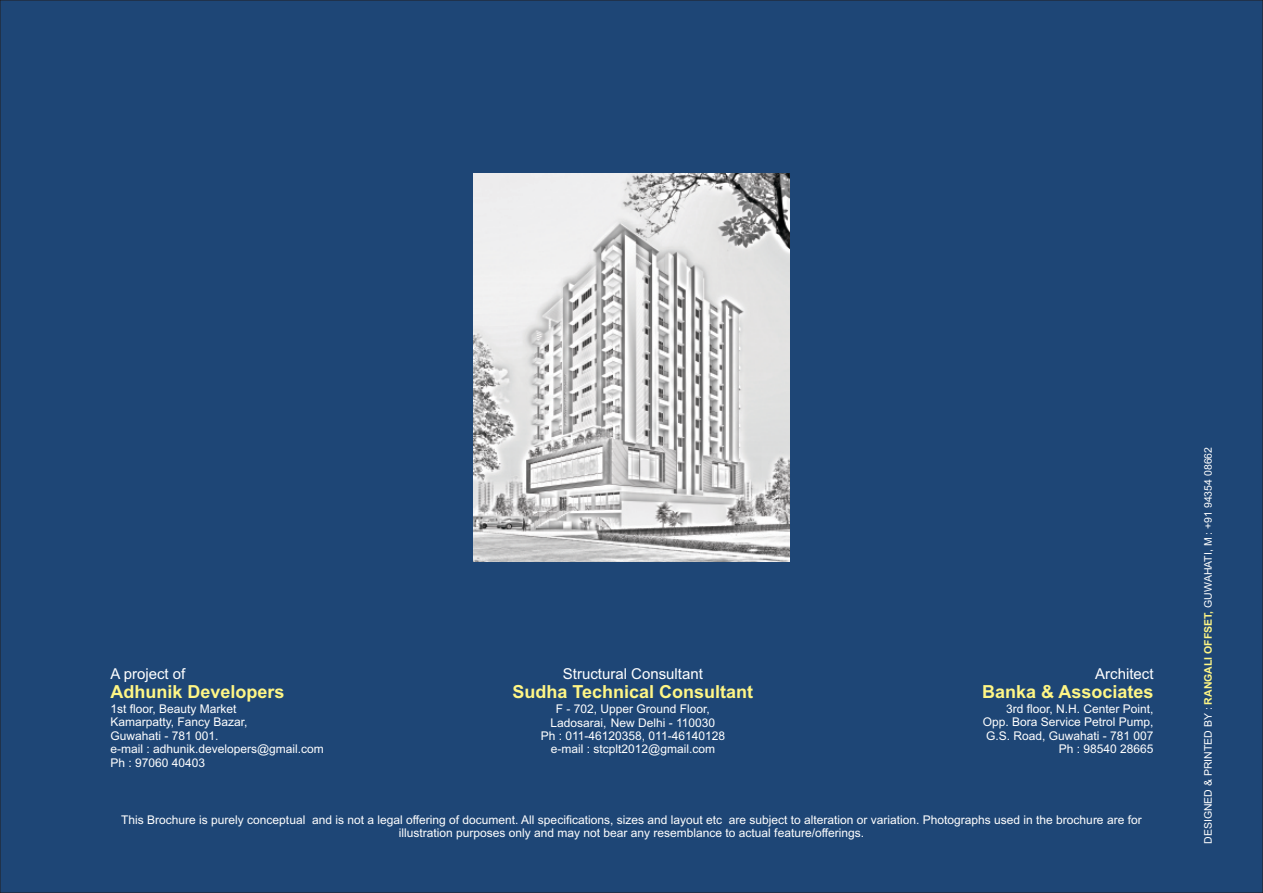
<style>
.page{position:relative;width:1263px;height:893px;background:#1e4676}
.page>*{position:absolute;margin:0;border:0;box-sizing:border-box;transform-origin:0 0}
.t1{font:700 18px "Arial";color:#fff685}
.t2{font:15px "Arial";color:#fff}
.t3{font:12px/13.4px "Arial";color:#fff;text-align:center}
.t4{font:10.5px "Arial";color:#fff}
.s1{font-weight:700;color:#fff685}
</style>
<div class="page">
<img style="left:473px;top:174px;width:316px;height:387px">
<p class="t2" style="left:110px;top:668px;width:77px">A project of</p>
<p class="t3" style="left:110px;top:703px;width:215px;text-align:left">1st floor, Beauty Market<br>Kamarpatty, Fancy Bazar,<br>Guwahati - 781 001.<br>e-mail : adhunik.developers@gmail.com<br>Ph : 97060 40403</p>
<h1 class="t1" style="left:110px;top:685px;width:176px">Adhunik Developers</h1>
<p class="t2" style="left:563px;top:668px;width:142px">Structural Consultant</p>
<p class="t3" style="left:541px;top:703px;width:186px">F - 702, Upper Ground Floor,<br>Ladosarai, New Delhi - 110030<br>Ph : 011-46120358, 011-46140128 e-mail : stcplt2012@gmail.com</p>
<h1 class="t1" style="left:512px;top:685px;width:242px">Sudha Technical Consultant</h1>
<p class="t2" style="left:1095px;top:668px;width:60px">Architect</p>
<p class="t3" style="left:983px;top:703px;width:172px;text-align:right">3rd floor, N.H. Center Point,<br>Opp. Bora Service Petrol Pump,<br>G.S. Road, Guwahati - 781 007<br>Ph : 98540 28665</p>
<h1 class="t1" style="left:982px;top:685px;width:173px">Banka &amp; Associates</h1>
<p class="t3" style="left:121px;top:814px;width:1022px">This Brochure is purely conceptual and is not a legal offering of document. All specifications, sizes and layout etc are subject to alteration or variation. Photographs used in the brochure are for illustration purposes only and may not bear any resemblance to actual feature/offerings.</p>
<p class="t4" style="left:1204px;top:844px;width:398px;rotate:-90deg">DESIGNED &amp; PRINTED BY : <span class="s1">RANGALI OFFSET,</span> GUWAHATI, M : +91 94354 08662</p>
</div>
